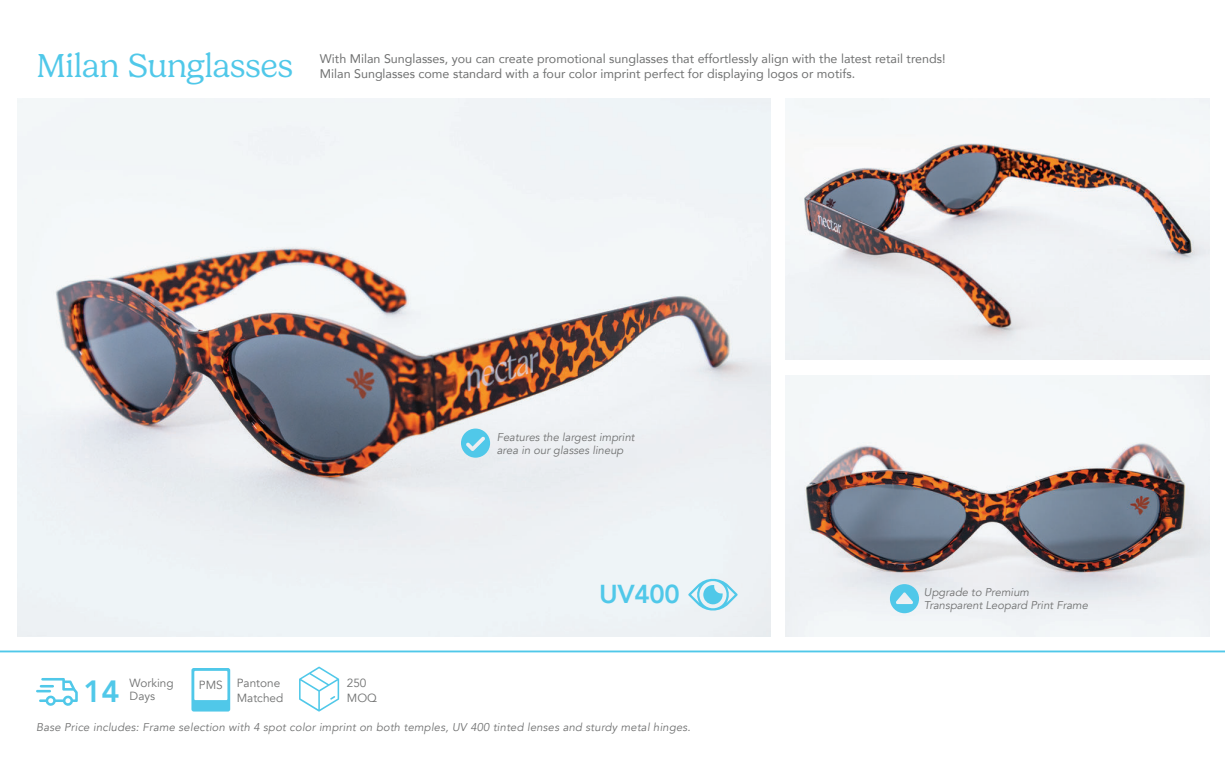
<style>
.page{position:relative;width:1225px;height:765px;background:#fff}
.page>*{position:absolute;margin:0;border:0;box-sizing:border-box;transform-origin:0 0}
.t1{font:300 33.75px "Gelica";letter-spacing:-.015em;color:#50c8e9}
.t2{font:800 30.62px "Avenir";color:#50c8e9}
.t3{font:800 25.88px "Avenir";letter-spacing:-.015em;color:#50c8e9}
.t4{font:12.5px/15px "Avenir";color:#707171}
.t5{font:11.75px/14.1px "Avenir";color:#707171}
.t6{font:italic 11.25px "Avenir";letter-spacing:.02em;color:#707171}
.t7{font:italic 11.25px/12.5px "Avenir";color:#707171}
</style>
<div class="page">
<img style="left:18px;top:98px;width:753px;height:538px">
<img style="left:786px;top:98px;width:423px;height:261px">
<img style="left:786px;top:375px;width:423px;height:261px">
<svg style="left:688px;top:577px;width:50px;height:36px;background:#b6e3f0"></svg>
<svg style="left:890px;top:584px;width:29px;height:29px"></svg>
<svg style="left:461px;top:429px;width:29px;height:29px"></svg>
<hr style="left:0;top:651px;width:1225px;height:1px;background:#50c8e9">
<svg style="left:191px;top:668px;width:39px;height:44px"></svg>
<svg style="left:299px;top:667px;width:40px;height:45px"></svg>
<svg style="left:36px;top:678px;width:42px;height:28px"></svg>
<h1 class="t1" style="left:36px;top:52px;width:259px">Milan Sunglasses</h1>
<p class="t4" style="left:320px;top:52px;width:627px">With Milan Sunglasses, you can create promotional sunglasses that effortlessly align with the latest retail trends!<br>Milan Sunglasses come standard with a four color imprint perfect for displaying logos or motifs.</p>
<p class="t7" style="left:497px;top:432px;width:139px">Features the largest imprint area in our glasses lineup</p>
<h3 class="t3" style="left:599px;top:579px;width:82px">UV400</h3>
<p class="t7" style="left:924px;top:587px;width:166px">Upgrade to Premium<br>Transparent Leopard Print Frame</p>
<p class="t5" style="left:130px;top:678px;width:46px;line-height:12.6px">Working<br>Days</p>
<h2 class="t2" style="left:83px;top:673px;width:38px">14</h2>
<p class="t5" style="left:347px;top:677px;width:32px">250<br>MOQ</p>
<p class="t5" style="left:237px;top:677px;width:48px">Pantone<br>Matched</p>
<p class="t5" style="left:199px;top:679px;width:25px">PMS</p>
<p class="t6" style="left:36px;top:722px;width:656px">Base Price includes: Frame selection with 4 spot color imprint on both temples, UV 400 tinted lenses and sturdy metal hinges.</p>
</div>
